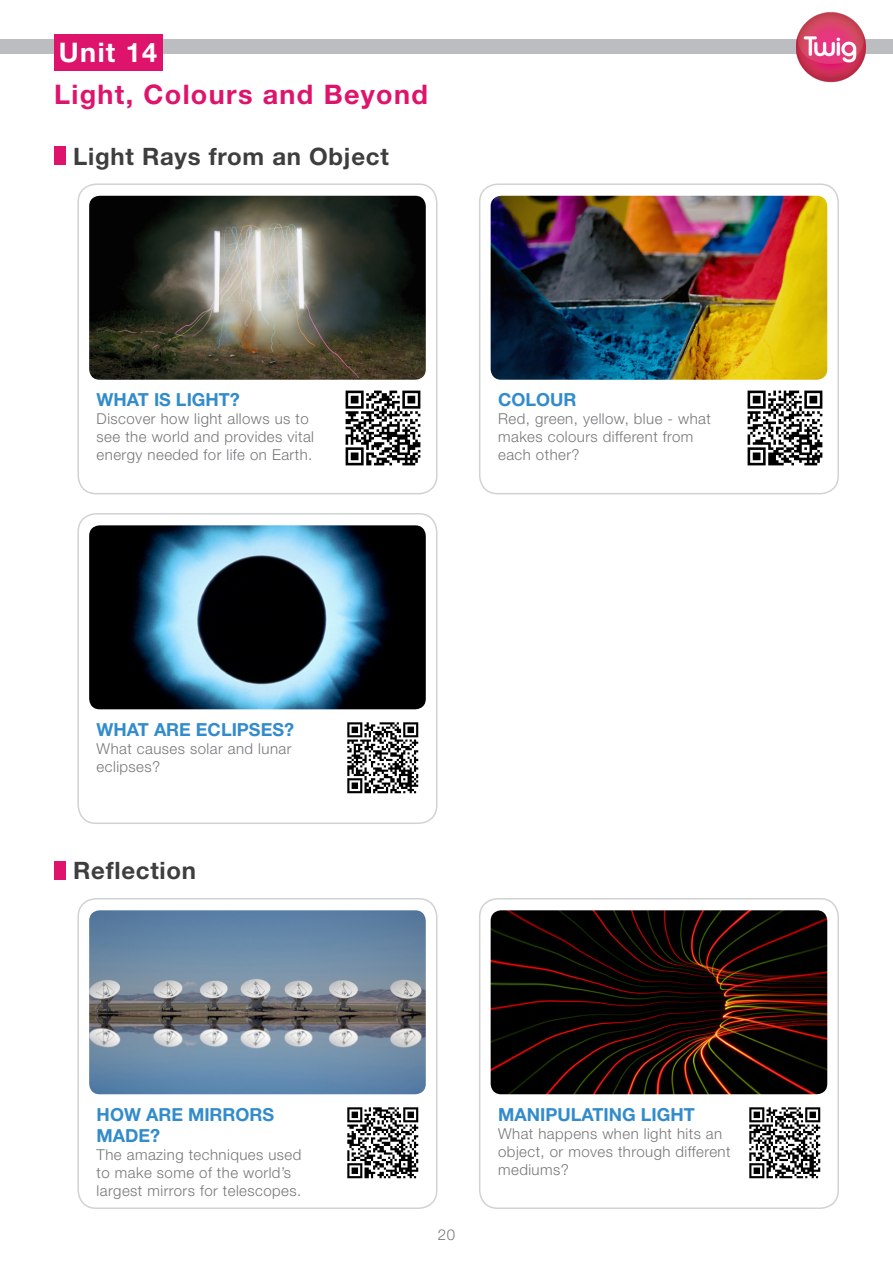
<style>
.page{position:relative;width:893px;height:1263px;background:#fff}
.page>*{position:absolute;margin:0;border:0;box-sizing:border-box;transform-origin:0 0}
.t1{font:700 27px "Helvetica Neue LT Std";letter-spacing:.05em;color:#de146c}
.t2{font:700 27px "Helvetica Neue LT Std";letter-spacing:.05em;color:#fff}
.t3{font:700 24px "Helvetica Neue LT Std";letter-spacing:.03em;color:#3e3e3f}
.t4{font:700 18px/21.6px "Helvetica Neue LT Std";color:#328ccb}
.t5{font:300 15px/18px "Helvetica Neue LT Std";letter-spacing:.03em;color:#767779}
</style>
<div class="page">
<div style="left:0;top:39px;width:893px;height:15px;background:#bcbdc0"></div>
<img style="left:796px;top:12px;width:70px;height:71px">
<div style="left:77px;top:898px;width:360px;height:311px;border:2px solid #d1d2d4;border-radius:18px"></div>
<img style="left:89px;top:910px;width:337px;height:184px">
<img style="left:347px;top:1107px;width:72px;height:72px">
<div style="left:77px;top:513px;width:360px;height:311px;border:2px solid #d1d2d4;border-radius:18px"></div>
<img style="left:89px;top:525px;width:337px;height:184px">
<img style="left:347px;top:722px;width:72px;height:72px">
<div style="left:479px;top:898px;width:360px;height:311px;border:2px solid #d1d2d4;border-radius:18px"></div>
<img style="left:491px;top:910px;width:336px;height:184px">
<img style="left:749px;top:1107px;width:72px;height:72px">
<div style="left:54px;top:861px;width:11px;height:18px;background:#de146c"></div>
<div style="left:54px;top:34px;width:108px;height:37px;background:#de146c"></div>
<div style="left:54px;top:146px;width:11px;height:19px;background:#de146c"></div>
<div style="left:77px;top:183px;width:360px;height:311px;border:2px solid #d1d2d4;border-radius:18px"></div>
<img style="left:89px;top:196px;width:337px;height:184px">
<img style="left:345px;top:390px;width:76px;height:76px">
<div style="left:479px;top:183px;width:360px;height:311px;border:2px solid #d1d2d4;border-radius:18px"></div>
<img style="left:491px;top:196px;width:336px;height:184px">
<img style="left:747px;top:390px;width:76px;height:76px">
<p class="t2" style="left:59px;top:36px;width:100px">Unit 14</p>
<p class="t1" style="left:54px;top:77px;width:375px">Light, Colours and Beyond</p>
<p class="t3" style="left:73px;top:141px;width:317px">Light Rays from an Object</p>
<p class="t4" style="left:97px;top:388px;width:145px">WHAT IS LIGHT?</p>
<p class="t5" style="left:97px;top:409px;width:219px">Discover how light allows us to see the world and provides vital energy needed for life on Earth.</p>
<p class="t4" style="left:498px;top:388px;width:80px">COLOUR</p>
<p class="t5" style="left:498px;top:409px;width:214px">Red, green, yellow, blue - what makes colours different from each other?</p>
<p class="t4" style="left:97px;top:718px;width:199px">WHAT ARE ECLIPSES?</p>
<p class="t5" style="left:97px;top:739px;width:196px">What causes solar and lunar eclipses?</p>
<p class="t3" style="left:73px;top:856px;width:124px">Reflection</p>
<p class="t4" style="left:97px;top:1103px;width:179px">HOW ARE MIRRORS<br>MADE?</p>
<p class="t5" style="left:97px;top:1145px;width:206px">The amazing techniques used to make some of the world’s largest mirrors for telescopes.</p>
<p class="t5" style="left:438px;top:1225px;width:19px">20</p>
<p class="t4" style="left:498px;top:1103px;width:198px">MANIPULATING LIGHT</p>
<p class="t5" style="left:498px;top:1124px;width:234px">What happens when light hits an object, or moves through different mediums?</p>
</div>
